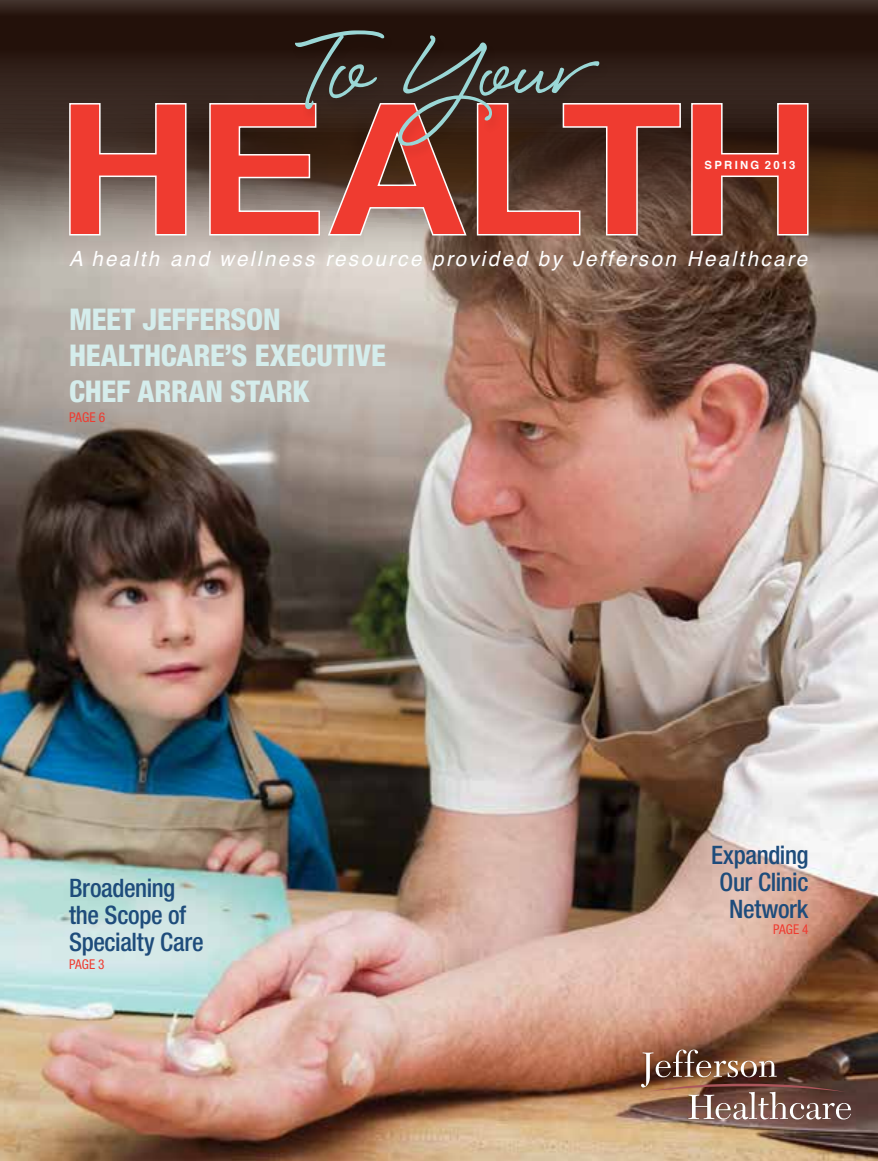
<style>
.page{position:relative;width:878px;height:1161px;background:#fff}
.page>*{position:absolute;margin:0;border:0;box-sizing:border-box;transform-origin:0 0}
.t1{font:155.4px "Eye Catching Pro";color:#9ad7d6}
.t2{font:800 condensed 30px/36px "Helvetica Neue LT Std";letter-spacing:-.01em;color:#d5edec}
.t3{font:500 condensed 25.5px/27px "Helvetica Neue LT Std";letter-spacing:-.015em;color:#1e4c7b;text-align:right}
.t4{font:italic 21px "Helvetica";letter-spacing:.12em;color:#fff}
.t5{font:condensed 13.5px "Helvetica Neue LT Std";letter-spacing:.005em;color:#ef3b30}
.t6{font:700 11.4px "Helvetica";letter-spacing:.2em;color:#fff}
</style>
<div class="page">
<img style="left:0;top:263px;width:878px;height:898px">
<svg style="left:0;top:27px;width:878px;height:236px;background:#47362d"></svg>
<svg style="left:68px;top:102px;width:741px;height:135px;background:#ab4d42"></svg>
<img style="left:641px;top:1050px;width:209px;height:70px">
<div style="left:67px;top:248px;width:753px;height:34px;background:#fff;opacity:.25"></div>
<div style="left:290px;top:29px;width:320px;height:131px;background:#000;opacity:.1"></div>
<svg style="left:0;top:0;width:878px;height:27px;background:#2d1b15"></svg>
<h1 class="t1" style="left:299px;top:7px;width:282px">To Your</h1>
<p class="t6" style="left:704px;top:155px;width:92px">SPRING 2013</p>
<p class="t4" style="left:69px;top:242px;width:739px">A health and wellness resource provided by Jefferson Healthcare</p>
<p class="t2" style="left:69px;top:301px;width:318px">MEET JEFFERSON<br>HEALTHCARE’S EXECUTIVE<br>CH EF ARRAN STARK</p>
<p class="t5" style="left:69px;top:409px;width:38px">PAGE 6</p>
<p class="t3" style="left:69px;top:874px;width:136px;text-align:left">Broadening the Scope of<br>Specialty Care</p>
<p class="t5" style="left:69px;top:957px;width:37px">PAGE 3</p>
<p class="t3" style="left:711px;top:841px;width:99px">Expanding<br>Our Clinic<br>Network</p>
<p class="t5" style="left:773px;top:922px;width:37px">PAGE 4</p>
</div>
